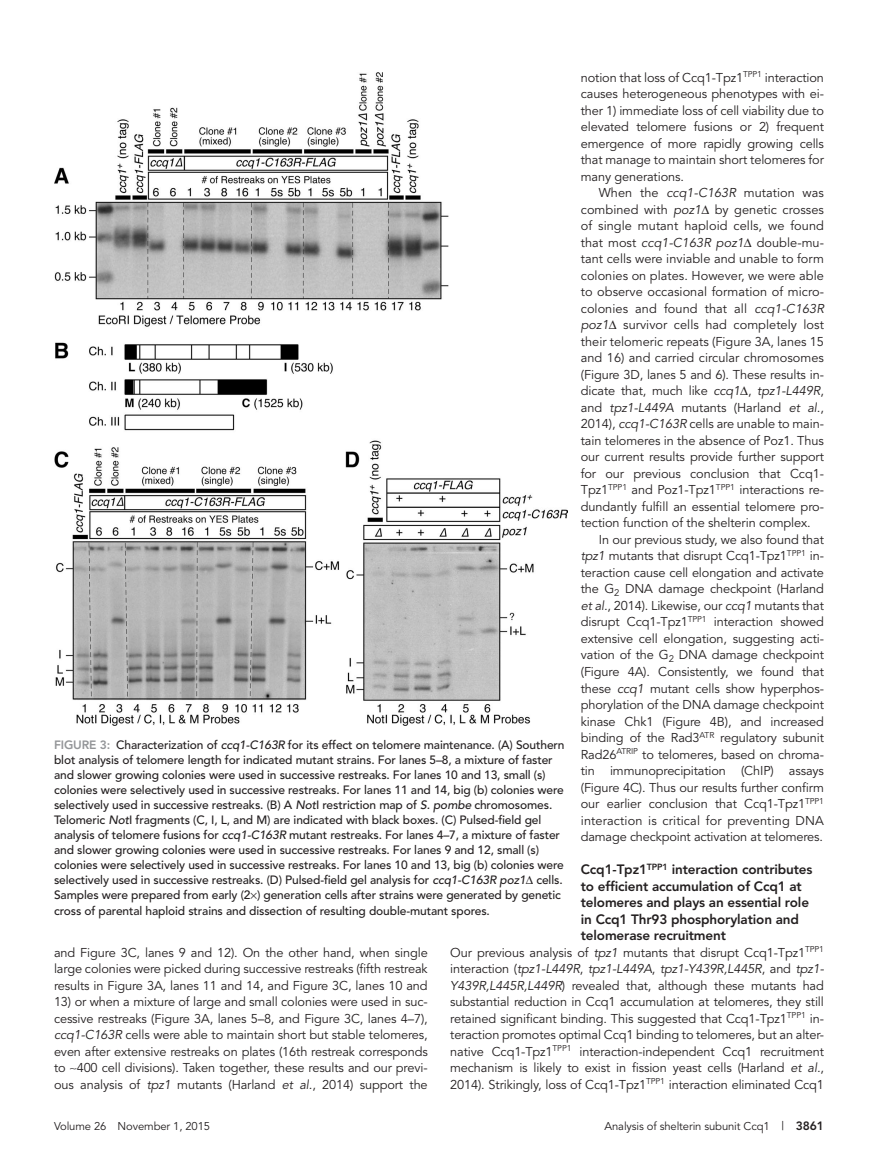
<style>
.page{position:relative;width:878px;height:1175px;background:#fff}
.page>*{position:absolute;margin:0;border:0;box-sizing:border-box;transform-origin:0 0}
.t1{font:800 13.5px/16.5px "Avenir";letter-spacing:-.01em;color:#231f20}
.Para{font:12.75px/16.5px "Avenir";letter-spacing:-.01em;color:#231f20;text-align:justify}
.ParaFL{font:12.75px/16.5px "Avenir";letter-spacing:-.01em;color:#231f20;text-align:justify}
.FigCaption{font:500 12px/15px "Avenir";letter-spacing:-.01em;color:#231f20}
.t2{font:11.25px "Avenir";letter-spacing:-.01em;color:#231f20}
.s1{font-style:italic}
.s2{font-weight:800;color:#939598}
.s3{font-size:12px}
.s4{font-weight:800;font-size:12px}
</style>
<div class="page">
<img style="left:54px;top:72px;width:513px;height:653px">
<p class="Para" style="left:580px;top:69px;width:245px">notion that loss of Ccq1-Tpz1<sup>TPP1</sup> interaction causes heterogeneous phenotypes with ei&shy;ther 1) immediate loss of cell viability due to elevated telomere fusions or 2) frequent emergence of more rapidly growing cells that manage to maintain short telomeres for many generations.</p>
<p class="Para" style="left:580px;top:185px;width:245px;text-indent:18px">When the <span class="s1">ccq1-C163R</span> mutation was combined with <span class="s1">poz1</span> by genetic crosses of single mutant haploid cells, we found that most <span class="s1">ccq1-C163R poz1</span> double-mu&shy;tant cells were inviable and unable to form colonies on plates. However, we were able to observe occasional formation of micro&shy;colonies and found that all <span class="s1">ccq1-C163R poz1</span> survivor cells had completely lost their telomeric repeats (Figure 3A, lanes 15 and 16) and carried circular chromosomes (Figure 3D, lanes 5 and 6). These results in&shy;dicate that, much like <span class="s1">ccq1</span> , <span class="s1">tpz1-L449R</span>, and <span class="s1">tpz1-L449A</span> mutants (Harland <span class="s1">et al.</span>, 2014), <span class="s1">ccq1-C163R</span> cells are unable to main&shy;tain telomeres in the absence of Poz1. Thus our current results provide further support for our previous conclusion that Ccq1- Tpz1<sup>TPP1</sup> and Poz1-Tpz1<sup>TPP1</sup> interactions re&shy;dundantly fulfill an essential telomere pro&shy;tection function of the shelterin complex.</p>
<p class="Para" style="left:580px;top:531px;width:245px;text-indent:18px">In our previous study, we also found that <span class="s1">tpz1</span> mutants that disrupt Ccq1-Tpz1<sup>TPP1</sup> in&shy;teraction cause cell elongation and activate the G<sub>2</sub> DNA damage checkpoint (Harland <span class="s1">et al.</span>, 2014). Likewise, our <span class="s1">ccq1</span> mutants that disrupt Ccq1-Tpz1<sup>TPP1</sup> interaction showed extensive cell elongation, suggesting acti&shy;vation of the G<sub>2</sub> DNA damage checkpoint (Figure 4A). Consistently, we found that these <span class="s1">ccq1</span> mutant cells show hyperphos&shy;phorylation of the DNA damage checkpoint kinase Chk1 (Figure 4B), and increased binding of the Rad3<sup>ATR</sup> regulatory subunit Rad26<sup>ATRIP</sup> to telomeres, based on chroma&shy;tin immunoprecipitation (ChIP) assays (Figure 4C). Thus our results further confirm our earlier conclusion that Ccq1-Tpz1<sup>TPP1 </sup>interaction is critical for preventing DNA damage checkpoint activation at telomeres.</p>
<h2 class="t1" style="left:580px;top:861px;width:233px">Ccq1-Tpz1<sup>TPP1</sup> interaction contributes to efficient accumulation of Ccq1 at telomeres and plays an essential role in Ccq1 Thr93 phosphorylation and telomerase recruitment</h2>
<p class="ParaFL" style="left:450px;top:944px;width:375px">Our previous analysis of <span class="s1">tpz1</span> mutants that disrupt Ccq1-Tpz1<sup>TPP1 </sup>interaction (<span class="s1">tpz1-L449R</span>, <span class="s1">tpz1-L449A</span>, <span class="s1">tpz1-Y439R,L445R</span>, and <span class="s1">tpz1- Y439R,L445R,L449R</span>) revealed that, although these mutants had substantial reduction in Ccq1 accumulation at telomeres, they still retained significant binding. This suggested that Ccq1-Tpz1<sup>TPP1</sup> in&shy;teraction promotes optimal Ccq1 binding to telomeres, but an alter&shy;native Ccq1-Tpz1<sup>TPP1</sup> interaction-independent Ccq1 recruitment mechanism is likely to exist in fission yeast cells (Harland <span class="s1">et al.</span>, 2014). Strikingly, loss of Ccq1-Tpz1<sup>TPP1</sup> interaction eliminated Ccq1</p>
<p class="FigCaption" style="left:54px;top:738px;width:512px"><span class="s2">FIGURE 3:</span> Characterization of <span class="s1">ccq1-C163R</span> for its effect on telomere maintenance. (A) Southern blot analysis of telomere length for indicated mutant strains. For lanes 5–8, a mixture of faster and slower growing colonies were used in successive restreaks. For lanes 10 and 13, small (s) colonies were selectively used in successive restreaks. For lanes 11 and 14, big (b) colonies were selectively used in successive restreaks. (B) A <span class="s1">Not</span>I restriction map of <span class="s1">S. pombe</span> chromosomes.<br>Telomeric <span class="s1">Not</span>I fragments (C, I, L, and M) are indicated with black boxes. (C) Pulsed-field gel analysis of telomere fusions for <span class="s1">ccq1-C163R</span> mutant restreaks. For lanes 4–7, a mixture of faster and slower growing colonies were used in successive restreaks. For lanes 9 and 12, small (s) colonies were selectively used in successive restreaks. For lanes 10 and 13, big (b) colonies were selectively used in successive restreaks. (D) Pulsed-field gel analysis for <span class="s1">ccq1-C163R poz1</span> cells.<br>Samples were prepared from early (2 ) generation cells after strains were generated by genetic cross of parental haploid strains and dissection of resulting double-mutant spores.</p>
<p class="Para" style="left:54px;top:944px;width:375px">and Figure 3C, lanes 9 and 12). On the other hand, when single large colonies were picked during successive restreaks (fifth restreak results in Figure 3A, lanes 11 and 14, and Figure 3C, lanes 10 and</p>
<p class="Para" style="left:54px;top:993px;width:375px">13) or when a mixture of large and small colonies were used in suc&shy;cessive restreaks (Figure 3A, lanes 5–8, and Figure 3C, lanes 4–7), <span class="s1">ccq1-C163R</span> cells were able to maintain short but stable telomeres, even after extensive restreaks on plates (16th restreak corresponds to ∼400 cell divisions). Taken together, these results and our previ&shy;ous analysis of <span class="s1">tpz1</span> mutants (Harland <span class="s1">et al.</span>, 2014) support the</p>
<p class="t2" style="left:54px;top:1119px;width:158px">Volume 26 November 1, 2015</p>
<p class="t2" style="left:604px;top:1119px;width:221px">Analysis of shelterin subunit Ccq1 <span class="s3">|</span> <span class="s4">3861</span></p>
</div>
